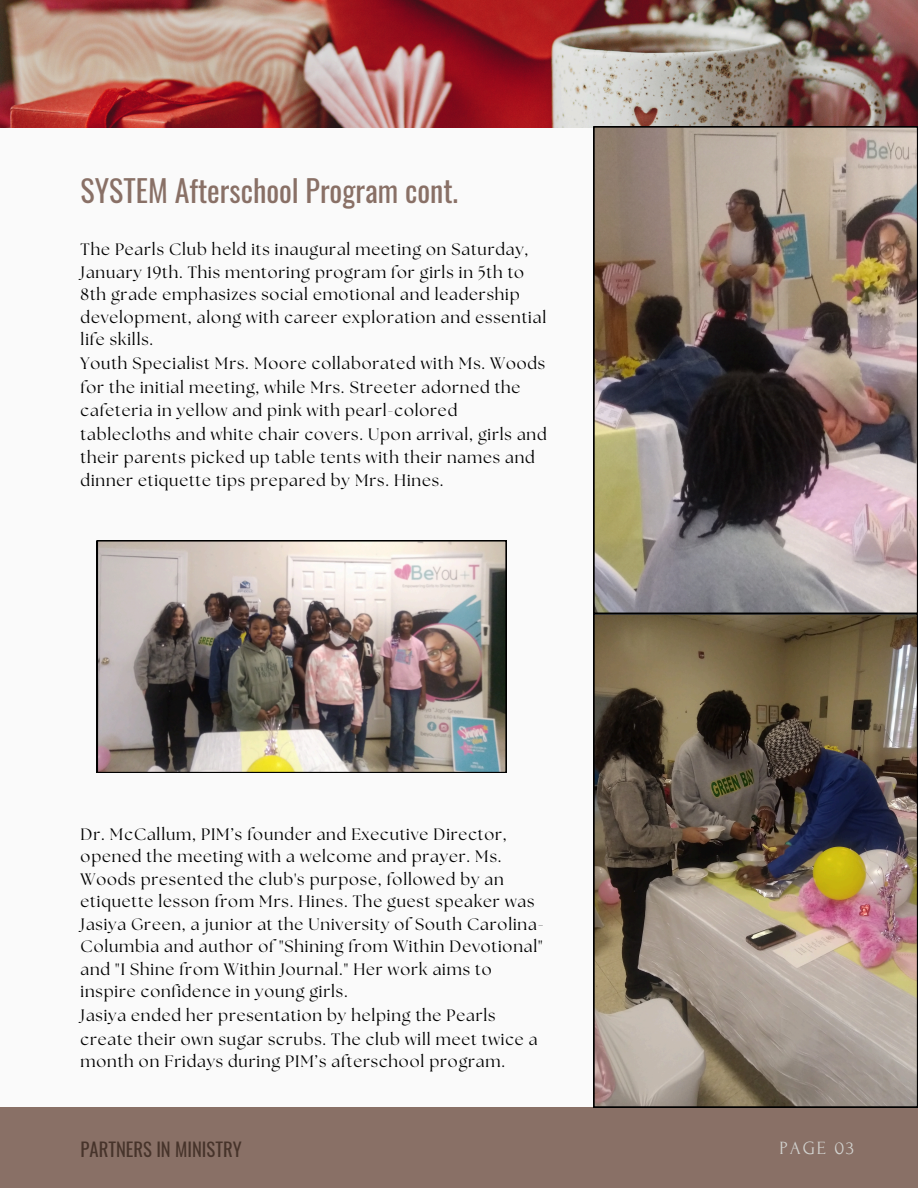
<style>
.page{position:relative;width:918px;height:1188px;background:#fafafa}
.page>*{position:absolute;margin:0;border:0;box-sizing:border-box;transform-origin:0 0}
.t1{font:30px "Oswald";color:#897066}
.t2{font:18.6px "Oswald";color:#47342b}
.t3{font:18.6px "Forum";letter-spacing:.1em;color:#d2d3d0}
.t4{font:16.5px/22.5px "The Seasons";letter-spacing:.05em;color:#000}
</style>
<div class="page">
<div style="left:0;top:1107px;width:918px;height:81px;background:#897066"></div>
<img style="left:594px;top:614px;width:324px;height:493px">
<img style="left:97px;top:540px;width:409px;height:233px">
<img style="left:0;top:0;width:918px;height:127px">
<img style="left:594px;top:127px;width:324px;height:487px">
<p class="t1" style="left:81px;top:167px;width:379px">SYSTEM Afterschool Program cont.</p>
<p class="t4" style="left:81px;top:239px;width:467px">The Pearls Club held its inaugural meeting on Saturday, January 19th. This mentoring program for girls in 5th to 8th grade emphasizes social emotional and leadership development, along with career exploration and essential life skills.</p>
<p class="t4" style="left:81px;top:353px;width:467px;line-height:23.4px">Youth Specialist Mrs. Moore collaborated with Ms. Woods for the initial meeting, while Mrs. Streeter adorned the cafeteria in yellow and pink with pearl-colored tablecloths and white chair covers. Upon arrival, girls and their parents picked up table tents with their names and dinner etiquette tips prepared by Mrs. Hines.</p>
<p class="t4" style="left:81px;top:824px;width:465px">Dr. McCallum, PIM’s founder and Executive Director, opened the meeting with a welcome and prayer. Ms.<br>Woods presented the club's purpose, followed by an etiquette lesson from Mrs. Hines. The guest speaker was Jasiya Green, a junior at the University of South Carolina-Columbia and author of "Shining from Within Devotional" and "I Shine from Within Journal." Her work aims to inspire confidence in young girls.</p>
<p class="t4" style="left:81px;top:1005px;width:459px;line-height:23.1px">Jasiya ended her presentation by helping the Pearls create their own sugar scrubs. The club will meet twice a month on Fridays during PIM’s afterschool program.</p>
<p class="t2" style="left:81px;top:1135px;width:163px">PARTNERS IN MINISTRY</p>
<h1 class="t3" style="left:780px;top:1138px;width:76px">PAGE 03</h1>
</div>
